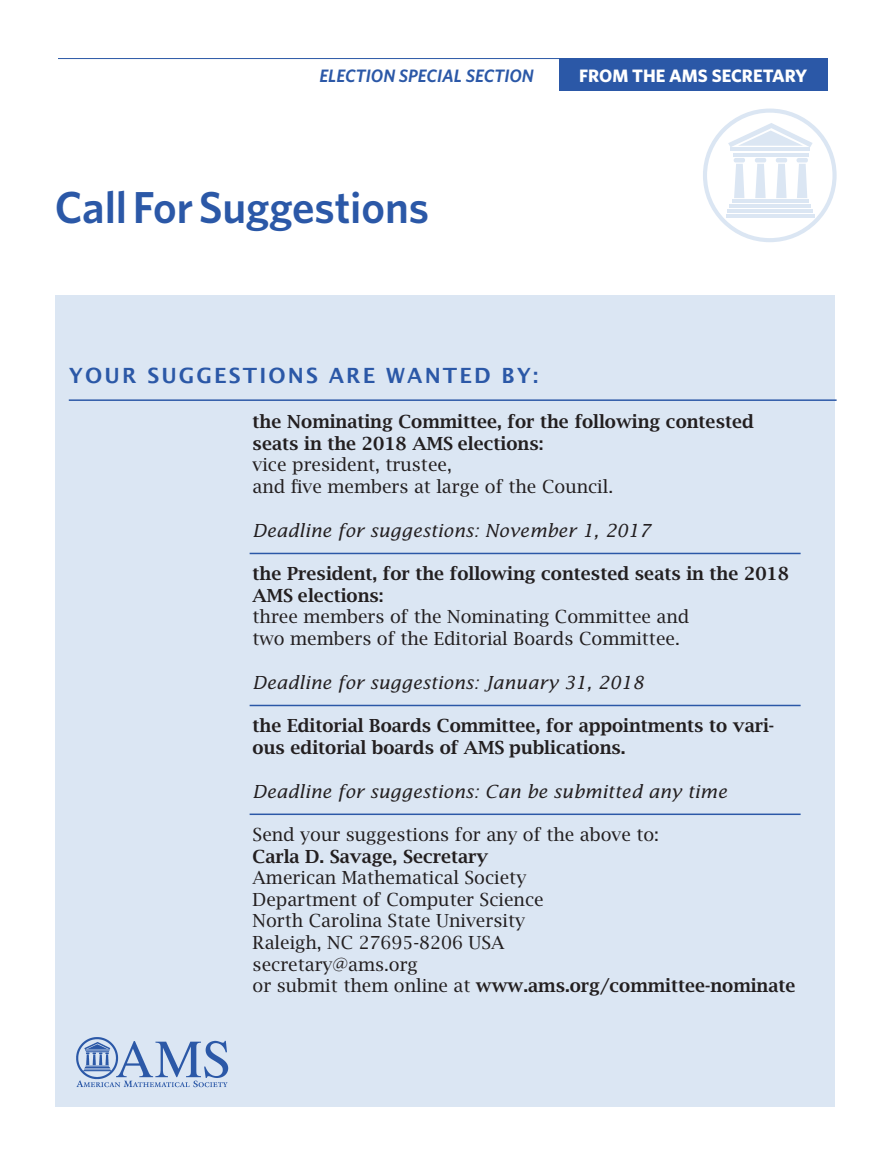
<style>
.page{position:relative;width:891px;height:1161px;background:#fff}
.page>*{position:absolute;margin:0;border:0;box-sizing:border-box;transform-origin:0 0}
.t1{font:600 44.85px "Whitney";color:#2b58a7}
.t2{font:600 20.85px "Lucida Sans";letter-spacing:.1em;color:#2b58a7}
.t3{font:18px/21.6px "Lucida Bright";color:#231f20}
.t4{font:600 18px/21.6px "Lucida Bright";color:#231f20}
.t5{font:italic 18px "Lucida";color:#231f20}
.t6{font:italic 600 18px "Whitney";color:#2b58a7}
.t7{font:700 18px "Whitney";color:#fff}
.s1{font-weight:600}
</style>
<div class="page">
<div style="left:55px;top:295px;width:780px;height:812px;background:#dbe6f3"></div>
<img style="left:76px;top:1037px;width:153px;height:51px">
<svg style="left:703px;top:109px;width:134px;height:133px"></svg>
<hr style="left:733px;top:153px;width:76px;height:4px;background:#dbe6f3">
<hr style="left:728px;top:210px;width:85px;height:3px;background:#dbe6f3">
<hr style="left:730px;top:204px;width:81px;height:4px;background:#dbe6f3">
<hr style="left:732px;top:200px;width:77px;height:3px;background:#dbe6f3">
<hr style="left:726px;top:214px;width:89px;height:4px;background:#dbe6f3">
<hr style="left:69px;top:399px;width:768px;height:2px;background:#2b58a7">
<hr style="left:250px;top:553px;width:551px;height:1px;background:#2b58a7">
<hr style="left:250px;top:705px;width:551px;height:1px;background:#2b58a7">
<hr style="left:250px;top:814px;width:551px;height:1px;background:#2b58a7">
<hr style="left:58px;top:58px;width:769px;height:1px;background:#2b58a7">
<div style="left:559px;top:58px;width:268px;height:33px;background:#2b58a7"></div>
<p class="t6" style="left:319px;top:64px;width:216px">ELECTION SPECIAL SECTION</p>
<p class="t7" style="left:579px;top:63px;width:230px">FROM THE AMS SECRETARY</p>
<h1 class="t1" style="left:55px;top:177px;width:376px">Call For Suggestions</h1>
<p class="t2" style="left:69px;top:362px;width:471px">YOUR SUGGESTIONS ARE WANTED BY:</p>
<p class="t4" style="left:253px;top:410px;width:503px">the Nominating Committee, for the following contested seats in the 2018 AMS elections:</p>
<p class="t3" style="left:253px;top:454px;width:362px">vice president, trustee,<br>and five members at large of the Council.</p>
<p class="t5" style="left:253px;top:520px;width:399px">Deadline for suggestions: November 1, 2017</p>
<p class="t4" style="left:253px;top:563px;width:538px">the President, for the following contested seats in the 2018<br>AMS elections:</p>
<p class="t3" style="left:253px;top:606px;width:438px">three members of the Nominating Committee and two members of the Editorial Boards Committee.</p>
<p class="t5" style="left:253px;top:672px;width:392px">Deadline for suggestions: January 31, 2018</p>
<p class="t4" style="left:253px;top:715px;width:523px">the Editorial Boards Committee, for appointments to vari&shy;ous editorial boards of AMS publications.</p>
<p class="t5" style="left:253px;top:780px;width:476px">Deadline for suggestions: Can be submitted any time</p>
<p class="t3" style="left:253px;top:823px;width:408px">Send your suggestions for any of the above to:</p>
<p class="t4" style="left:253px;top:845px;width:237px">Carla D. Savage, Secretary</p>
<p class="t3" style="left:253px;top:867px;width:544px">American Mathematical Society<br>Department of Computer Science<br>North Carolina State University<br>Raleigh, NC 27695-8206 USA<br>secretary@ams.org<br>or submit them online at <span class="s1">www.ams.org/committee-nominate</span></p>
</div>
